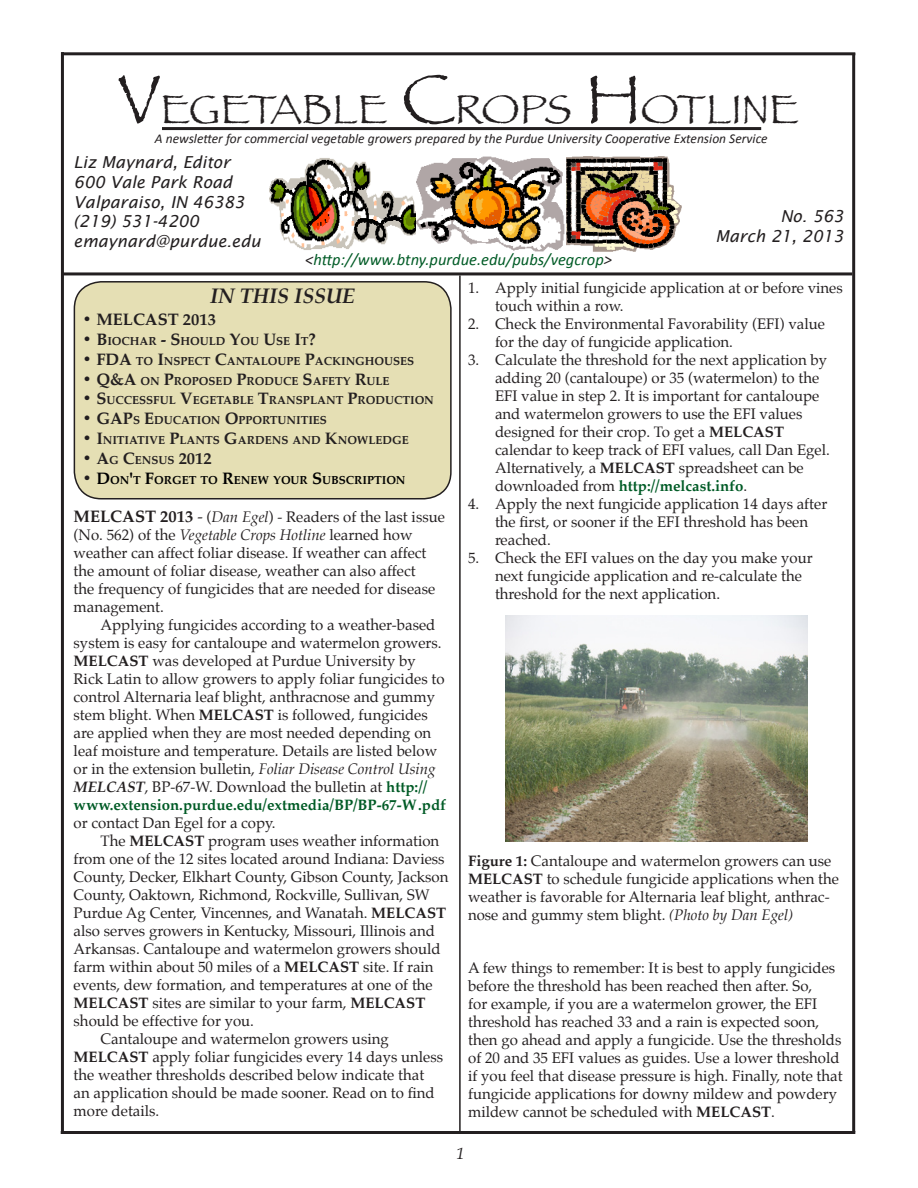
<style>
.page{position:relative;width:918px;height:1188px;background:#fff}
.page>*{position:absolute;margin:0;border:0;box-sizing:border-box;transform-origin:0 0}
.t1{font:42px "Papyrus";color:#231f20}
.t2{font:italic 700 21px "Palatino";color:#231f20}
.t3{font:italic 16.5px/19.8px "Lucida Sans";color:#231f20;text-align:right}
.t4{font:italic 16.5px "Calibri";color:#005b26}
.t5{font:700 16.5px "Palatino";color:#231f20}
.t6{font:italic 16.5px "Palatino";color:#231f20}
.t7{font:15px/18px "Palatino";color:#231f20}
.t8{font:italic 13.5px "Calibri";color:#231f20}
.t9{font:700 11.55px "Palatino";color:#231f20}
.t10{font:700 11.55px "Palatino";color:#000}
.s1{font-size:72px}
.s2{color:#231f20}
.s3{font-size:16.5px}
.s4{font-size:11.55px}
.s5{font-size:16.5px;color:#231f20}
.s6{font-weight:700;font-size:16.5px}
.s7{font-style:italic}
.s8{font-weight:700}
.s9{font-weight:700;font-style:italic}
.s10{font-weight:700;color:#005b26}
</style>
<div class="page">
<hr style="left:459px;top:275px;width:2px;height:857px;background:#231f20">
<hr style="left:63px;top:272px;width:789px;height:3px;background:#231f20">
<hr style="left:162px;top:127px;width:599px;height:3px;background:#231f20">
<hr style="left:62px;top:52px;width:793px;height:3px;background:#231f20">
<hr style="left:852px;top:53px;width:3px;height:1079px;background:#231f20">
<hr style="left:61px;top:1131px;width:794px;height:3px;background:#231f20">
<hr style="left:61px;top:52px;width:3px;height:1082px;background:#231f20">
<img style="left:270px;top:158px;width:147px;height:92px">
<img style="left:566px;top:156px;width:116px;height:96px">
<img style="left:417px;top:156px;width:148px;height:96px">
<img style="left:505px;top:616px;width:302px;height:225px">
<div style="left:74px;top:282px;width:377px;height:217px;background:#e5dfb4;border-radius:27px"></div>
<div style="left:74px;top:281px;width:378px;height:218px;border:2px solid #231f20;border-radius:27px"></div>
<h1 class="t1" style="left:118px;top:84px;width:682px"><span class="s1">V</span>EGETABLE <span class="s1">C</span>ROPS <span class="s1">H</span>OTLINE</h1>
<p class="t8" style="left:155px;top:129px;width:614px">A newsletter for commercial vegetable growers prepared by the Purdue University Cooperative Extension Service</p>
<p class="t3" style="left:74px;top:152px;width:188px;text-align:left">Liz Maynard, Editor<br>600 Vale Park Road<br>Valparaiso, IN 46383 (219) 531-4200 emaynard@purdue.edu</p>
<p class="t4" style="left:305px;top:248px;width:308px"><span class="s2">&lt;</span>http://www.btny.purdue.edu/pubs/vegcrop<span class="s2">&gt;</span></p>
<p class="t3" style="left:715px;top:207px;width:130px">No. 563<br>March 21, 2013</p>
<p class="t2" style="left:210px;top:279px;width:146px">IN THIS ISSUE</p>
<p class="t5" style="left:82px;top:305px;width:135px">• MELCAST 2013</p>
<p class="t9" style="left:82px;top:331px;width:235px"><span class="s3">• B</span>IOCHAR <span class="s3">- S</span>HOULD <span class="s3">Y</span>OU <span class="s3">U</span>SE <span class="s3">I</span>T<span class="s3">?</span></p>
<p class="t9" style="left:82px;top:351px;width:172px"><span class="s3">• FDA</span> TO <span class="s3">I</span>NSPECT <span class="s3">C</span>ANTAL</p>
<p class="t9" style="left:268px;top:351px;width:133px">OUPE <span class="s3">P</span>ACKINGHOUSES</p>
<p class="t9" style="left:82px;top:371px;width:239px"><span class="s3">• Q&amp;A</span> ON <span class="s3">P</span>ROPOSED <span class="s3">P</span>RODUCE <span class="s3">S</span>AFETY</p>
<p class="t9" style="left:355px;top:371px;width:29px"><span class="s3">R</span>ULE</p>
<p class="t9" style="left:82px;top:391px;width:42px"><span class="s3">• S</span>UCCESSF</p>
<p class="t9" style="left:160px;top:391px;width:58px">UL <span class="s3">V</span>EGETABLE</p>
<p class="t9" style="left:258px;top:391px;width:177px"><span class="s3">T</span>RANSPLANT <span class="s3">P</span>RODUCTION</p>
<p class="t9" style="left:82px;top:410px;width:100px"><span class="s3">• GAP</span>S <span class="s3">E</span>DUCAT</p>
<p class="t9" style="left:197px;top:410px;width:124px">ION <span class="s3">O</span>PPORTUNITIES</p>
<p class="t9" style="left:82px;top:430px;width:327px"><span class="s3">• I</span>NITIATIVE <span class="s3">P</span>LANTS <span class="s3">G</span>ARDENS AND <span class="s3">K</span>NOWLEDGE</p>
<p class="t5" style="left:82px;top:444px;width:131px">• A<span class="s4">G</span> C<span class="s4">ENSUS</span> 2012</p>
<p class="t10" style="left:82px;top:470px;width:258px"><span class="s5">•</span> <span class="s3">D</span>ON<span class="s3">'</span>T <span class="s3">F</span>ORGET TO <span class="s3">R</span>ENEW YOUR <span class="s3">S</span>UBSC</p>
<p class="t10" style="left:354px;top:470px;width:53px">RIPTION</p>
<p class="t7" style="left:74px;top:508px;width:373px"><span class="s6">MELCAST 2013</span> <span class="s3">-</span> (<span class="s7">Dan Egel</span>) - Readers of the last issue (No. 562) of the <span class="s7">Vegetable Crops Hotline</span> learned how weather can affect foliar disease. If weather can affect the amount of foliar disease, weather can also affect<br>the frequency of fungicides that are needed for disease management.</p>
<p class="t7" style="left:74px;top:616px;width:374px;text-indent:27px">Applying fungicides according to a weather-based system is easy for cantaloupe and watermelon growers.<br><span class="s8">MELCAST</span> was developed at Purdue University by Rick Latin to allow growers to apply foliar fungicides to control Alternaria leaf blight, anthracnose and gummy stem blight. When <span class="s8">MELCAST</span> is followed, fungicides are applied when they are most needed depending on leaf moisture and temperature. Details are listed below or in the extension bulletin, <span class="s7">Foliar Disease Control Using </span><span class="s9">MELCAST</span>, BP-67-W. Download the bulletin at <span class="s10">http:// www.extension.purdue.edu/extmedia/BP/BP-67-W.pdf </span>or contact Dan Egel for a copy.</p>
<p class="t7" style="left:74px;top:832px;width:376px;text-indent:27px">The <span class="s8">MELCAST</span> program uses weather information from one of the 12 sites located around Indiana: Daviess County, Decker, Elkhart County, Gibson County, Jackson County, Oaktown, Richmond, Rockville, Sullivan, SW Purdue Ag Center, Vincennes, and Wanatah. <span class="s8">MELCAST </span>also serves growers in Kentucky, Missouri, Illinois and Arkansas. Cantaloupe and watermelon growers should farm within about 50 miles of a <span class="s8">MELCAST</span> site. If rain events, dew formation, and temperatures at one of the <span class="s8">MELCAST</span> sites are similar to your farm, <span class="s8">MELCAST </span>should be effective for you.</p>
<p class="t7" style="left:74px;top:1030px;width:371px;text-indent:27px">Cantaloupe and watermelon growers using <span class="s8">MELCAST</span> apply foliar fungicides every 14 days unless the weather thresholds described below indicate that an application should be made sooner. Read on to find more details.</p>
<p class="t7" style="left:495px;top:279px;width:349px;text-indent:-27px">1. Apply initial fungicide application at or before vines touch within a row.</p>
<p class="t7" style="left:495px;top:315px;width:331px;text-indent:-27px">2. Check the Environmental Favorability (EFI) value for the day of fungicide application.</p>
<p class="t7" style="left:495px;top:351px;width:336px;text-indent:-27px">3. Calculate the threshold for the next application by adding 20 (cantaloupe) or 35 (watermelon) to the EFI value in step 2. It is important for cantaloupe and watermelon growers to use the EFI values designed for their crop. To get a <span class="s8">MELCAST </span>calendar to keep track of EFI values, call Dan Egel.<br>Alternatively, a <span class="s8">MELCAST</span> spreadsheet can be downloaded from <span class="s10">http://melcast.info</span>.</p>
<p class="t7" style="left:495px;top:495px;width:334px;text-indent:-27px">4. Apply the next fungicide application 14 days after the first, or sooner if the EFI threshold has been reached.</p>
<p class="t7" style="left:495px;top:549px;width:319px;text-indent:-27px">5. Check the EFI values on the day you make your next fungicide application and re-calculate the threshold for the next application.</p>
<p class="t7" style="left:468px;top:852px;width:373px"><span class="s8">Figure 1:</span> Cantaloupe and watermelon growers can use <span class="s8">MELCAST</span> to schedule fungicide applications when the weather is favorable for Alternaria leaf blight, anthrac&shy;nose and gummy stem blight. <span class="s7">(Photo by Dan Egel)</span></p>
<p class="t7" style="left:468px;top:959px;width:376px">A few things to remember: It is best to apply fungicides before the threshold has been reached then after. So,<br>for example, if you are a watermelon grower, the EFI threshold has reached 33 and a rain is expected soon, then go ahead and apply a fungicide. Use the thresholds of 20 and 35 EFI values as guides. Use a lower threshold if you feel that disease pressure is high. Finally, note that fungicide applications for downy mildew and powdery mildew cannot be scheduled with <span class="s8">MELCAST</span>.</p>
<p class="t6" style="left:457px;top:1141px;width:10px">1</p>
</div>
